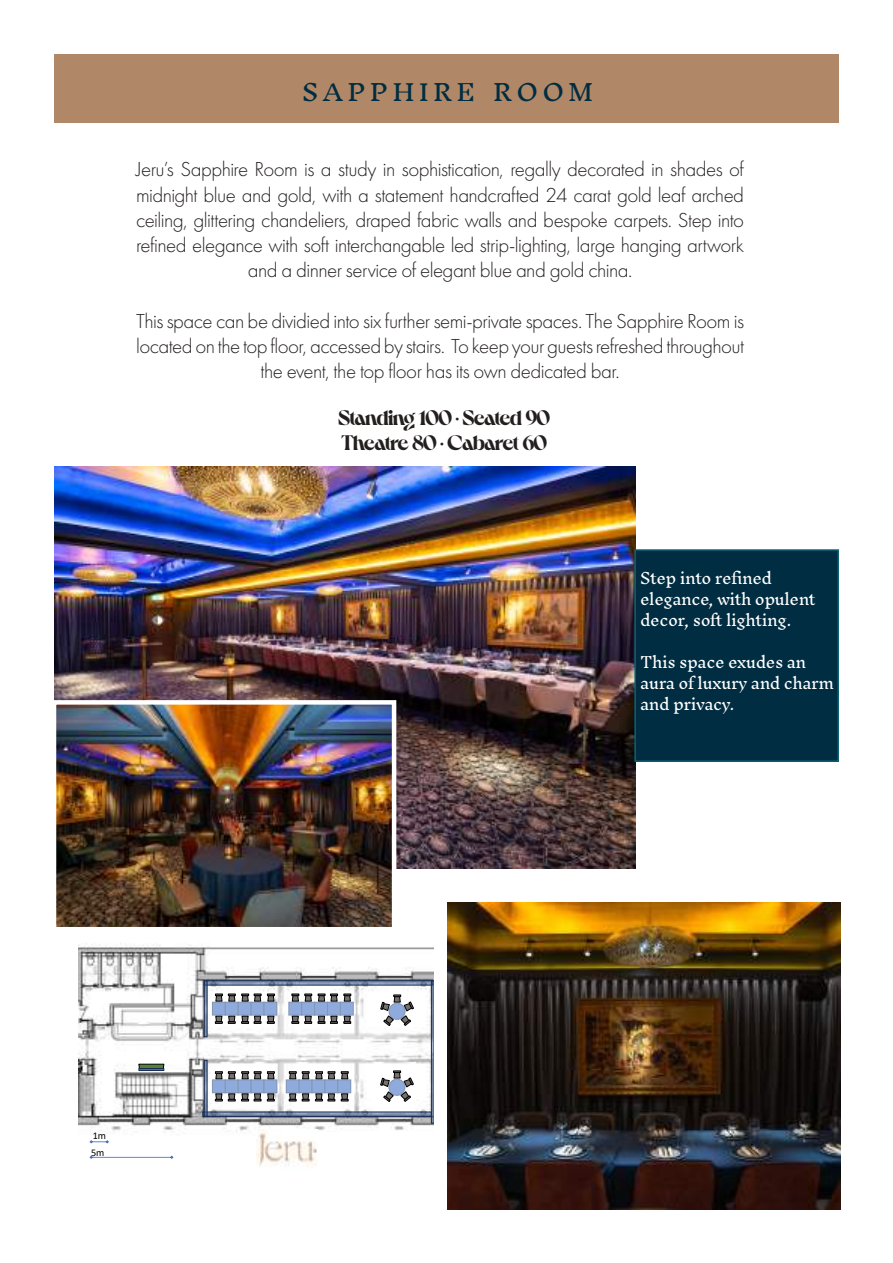
<style>
.page{position:relative;width:893px;height:1263px;background:#fff}
.page>*{position:absolute;margin:0;border:0;box-sizing:border-box;transform-origin:0 0}
.t1{font:22.5px "Inknut Antiqua";letter-spacing:.18em;color:#002d41;scale:1.04 1}
.t2{font:300 21px/25.2px "Futura PT";letter-spacing:-.025em;color:#241f1f;text-align:center}
.t3{font:700 21px/25.2px "Dahlia";letter-spacing:-.035em;color:#241f1f}
.t4{font:300 15px/21px "Inknut Antiqua";letter-spacing:-.03em;color:#fff}
.t5{font:10.2px "Calibri";color:#000}
</style>
<div class="page">
<div style="left:54px;top:54px;width:785px;height:68px;background:#b18867"></div>
<img style="left:79px;top:943px;width:355px;height:189px">
<img style="left:256px;top:1130px;width:62px;height:37px">
<svg style="left:89px;top:1155px;width:84px;height:4px"></svg>
<svg style="left:89px;top:1140px;width:20px;height:3px"></svg>
<hr style="left:433px;top:975px;width:1px;height:142px;background:#bfbfbf;opacity:.82">
<hr style="left:204px;top:981px;width:229px;height:4px;background:#2f5597;opacity:.44">
<div style="left:204px;top:980px;width:229px;height:5px;border:1px solid #172c51"></div>
<hr style="left:203px;top:1112px;width:228px;height:4px;background:#2f5597;opacity:.44">
<div style="left:203px;top:1112px;width:229px;height:5px;border:1px solid #172c51"></div>
<div style="left:431px;top:980px;width:3px;height:143px;border:1px solid #172c51"></div>
<div style="left:204px;top:980px;width:3px;height:57px;border:1px solid #172c51"></div>
<div style="left:204px;top:1060px;width:3px;height:57px;border:1px solid #172c51"></div>
<svg style="left:138px;top:1064px;width:26px;height:5px"></svg>
<div style="left:139px;top:1068px;width:25px;height:3px;border:1px solid #172c51"></div>
<div style="left:212px;top:1002px;width:13px;height:13px;background:#8faadc"></div>
<div style="left:212px;top:1002px;width:14px;height:13px;border:1px solid #8497b0"></div>
<div style="left:225px;top:1002px;width:13px;height:13px;background:#8faadc"></div>
<div style="left:225px;top:1002px;width:13px;height:13px;border:1px solid #8497b0"></div>
<div style="left:238px;top:1002px;width:13px;height:13px;background:#8faadc"></div>
<div style="left:238px;top:1002px;width:13px;height:13px;border:1px solid #8497b0"></div>
<div style="left:251px;top:1002px;width:13px;height:13px;background:#8faadc"></div>
<div style="left:251px;top:1002px;width:13px;height:13px;border:1px solid #8497b0"></div>
<div style="left:264px;top:1002px;width:13px;height:13px;background:#8faadc"></div>
<div style="left:264px;top:1002px;width:13px;height:13px;border:1px solid #8497b0"></div>
<svg style="left:215px;top:1016px;width:20px;height:7px"></svg>
<svg style="left:241px;top:1016px;width:20px;height:7px"></svg>
<svg style="left:267px;top:1016px;width:8px;height:7px"></svg>
<svg style="left:215px;top:994px;width:46px;height:7px"></svg>
<svg style="left:267px;top:994px;width:8px;height:7px"></svg>
<div style="left:212px;top:1080px;width:13px;height:13px;background:#8faadc"></div>
<div style="left:212px;top:1079px;width:14px;height:14px;border:1px solid #8497b0"></div>
<div style="left:225px;top:1080px;width:13px;height:13px;background:#8faadc"></div>
<div style="left:225px;top:1079px;width:13px;height:14px;border:1px solid #8497b0"></div>
<div style="left:238px;top:1080px;width:13px;height:13px;background:#8faadc"></div>
<div style="left:238px;top:1079px;width:13px;height:14px;border:1px solid #8497b0"></div>
<div style="left:251px;top:1080px;width:13px;height:13px;background:#8faadc"></div>
<div style="left:251px;top:1079px;width:13px;height:14px;border:1px solid #8497b0"></div>
<div style="left:264px;top:1080px;width:13px;height:13px;background:#8faadc"></div>
<div style="left:264px;top:1079px;width:13px;height:14px;border:1px solid #8497b0"></div>
<svg style="left:215px;top:1093px;width:20px;height:8px"></svg>
<svg style="left:241px;top:1093px;width:20px;height:8px"></svg>
<svg style="left:267px;top:1093px;width:8px;height:8px"></svg>
<svg style="left:215px;top:1071px;width:46px;height:8px"></svg>
<svg style="left:267px;top:1071px;width:8px;height:8px"></svg>
<div style="left:289px;top:1002px;width:13px;height:13px;background:#8faadc"></div>
<div style="left:289px;top:1002px;width:13px;height:13px;border:1px solid #8497b0"></div>
<div style="left:302px;top:1002px;width:13px;height:13px;background:#8faadc"></div>
<div style="left:301px;top:1002px;width:14px;height:13px;border:1px solid #8497b0"></div>
<div style="left:315px;top:1002px;width:13px;height:13px;background:#8faadc"></div>
<div style="left:314px;top:1002px;width:14px;height:13px;border:1px solid #8497b0"></div>
<div style="left:328px;top:1002px;width:12px;height:13px;background:#8faadc"></div>
<div style="left:327px;top:1002px;width:14px;height:13px;border:1px solid #8497b0"></div>
<div style="left:340px;top:1002px;width:13px;height:13px;background:#8faadc"></div>
<div style="left:340px;top:1002px;width:14px;height:13px;border:1px solid #8497b0"></div>
<svg style="left:292px;top:1016px;width:20px;height:7px"></svg>
<svg style="left:318px;top:1016px;width:20px;height:7px"></svg>
<svg style="left:344px;top:1016px;width:7px;height:7px"></svg>
<svg style="left:292px;top:994px;width:7px;height:7px"></svg>
<svg style="left:305px;top:994px;width:7px;height:7px"></svg>
<svg style="left:318px;top:994px;width:20px;height:7px"></svg>
<svg style="left:344px;top:994px;width:7px;height:7px"></svg>
<div style="left:286px;top:1080px;width:13px;height:13px;background:#8faadc"></div>
<div style="left:286px;top:1079px;width:13px;height:14px;border:1px solid #8497b0"></div>
<div style="left:299px;top:1080px;width:13px;height:13px;background:#8faadc"></div>
<div style="left:299px;top:1079px;width:13px;height:14px;border:1px solid #8497b0"></div>
<div style="left:312px;top:1080px;width:13px;height:13px;background:#8faadc"></div>
<div style="left:312px;top:1079px;width:13px;height:14px;border:1px solid #8497b0"></div>
<div style="left:325px;top:1080px;width:13px;height:13px;background:#8faadc"></div>
<div style="left:325px;top:1079px;width:13px;height:14px;border:1px solid #8497b0"></div>
<div style="left:338px;top:1080px;width:13px;height:13px;background:#8faadc"></div>
<div style="left:338px;top:1079px;width:13px;height:14px;border:1px solid #8497b0"></div>
<svg style="left:289px;top:1093px;width:7px;height:8px"></svg>
<svg style="left:302px;top:1093px;width:7px;height:8px"></svg>
<svg style="left:315px;top:1093px;width:20px;height:8px"></svg>
<svg style="left:341px;top:1093px;width:7px;height:8px"></svg>
<svg style="left:289px;top:1071px;width:7px;height:8px"></svg>
<svg style="left:302px;top:1071px;width:7px;height:8px"></svg>
<svg style="left:315px;top:1071px;width:20px;height:8px"></svg>
<svg style="left:341px;top:1071px;width:7px;height:8px"></svg>
<svg style="left:380px;top:995px;width:34px;height:31px"></svg>
<svg style="left:380px;top:1071px;width:34px;height:31px"></svg>
<img style="left:448px;top:903px;width:392px;height:306px">
<img style="left:54px;top:467px;width:581px;height:401px">
<div style="left:635px;top:550px;width:203px;height:211px;background:#002d41"></div>
<div style="left:634px;top:549px;width:205px;height:213px;border:2px solid #0c6273"></div>
<img style="left:57px;top:705px;width:334px;height:221px">
<div style="left:52px;top:700px;width:344px;height:231px;border:4px solid #fff"></div>
<p class="t1" style="left:302px;top:80px;width:281px">SAPPHIRE ROOM</p>
<p class="t2" style="left:136px;top:157px;width:610px">Jeru’s Sapphire Room is a study in sophistication, regally decorated in shades of midnight blue and gold, with a statement handcrafted 24 carat gold leaf arched ceiling, glittering chandeliers, draped fabric walls and bespoke carpets. Step into refined elegance with soft interchangable led strip-lighting, large hanging artwork and a dinner service of elegant blue and gold china.</p>
<p class="t2" style="left:136px;top:308px;width:610px">This space can be dividied into six further semi-private spaces. The Sapphire Room is located on the top floor, accessed by stairs. To keep your guests refreshed throughout the event, the top floor has its own dedicated bar.</p>
<p class="t3" style="left:339px;top:405px;width:213px">Standing 100 • Seated 90<br>Theatre 80 • Cabaret 60</p>
<p class="t4" style="left:640px;top:569px;width:177px">Step into refined elegance, with opulent decor, soft lighting.</p>
<p class="t4" style="left:640px;top:653px;width:195px">This space exudes an aura of luxury and charm and privacy.</p>
<p class="t5" style="left:93px;top:1129px;width:15px">1m</p>
<p class="t5" style="left:91px;top:1145px;width:15px">5m</p>
</div>
